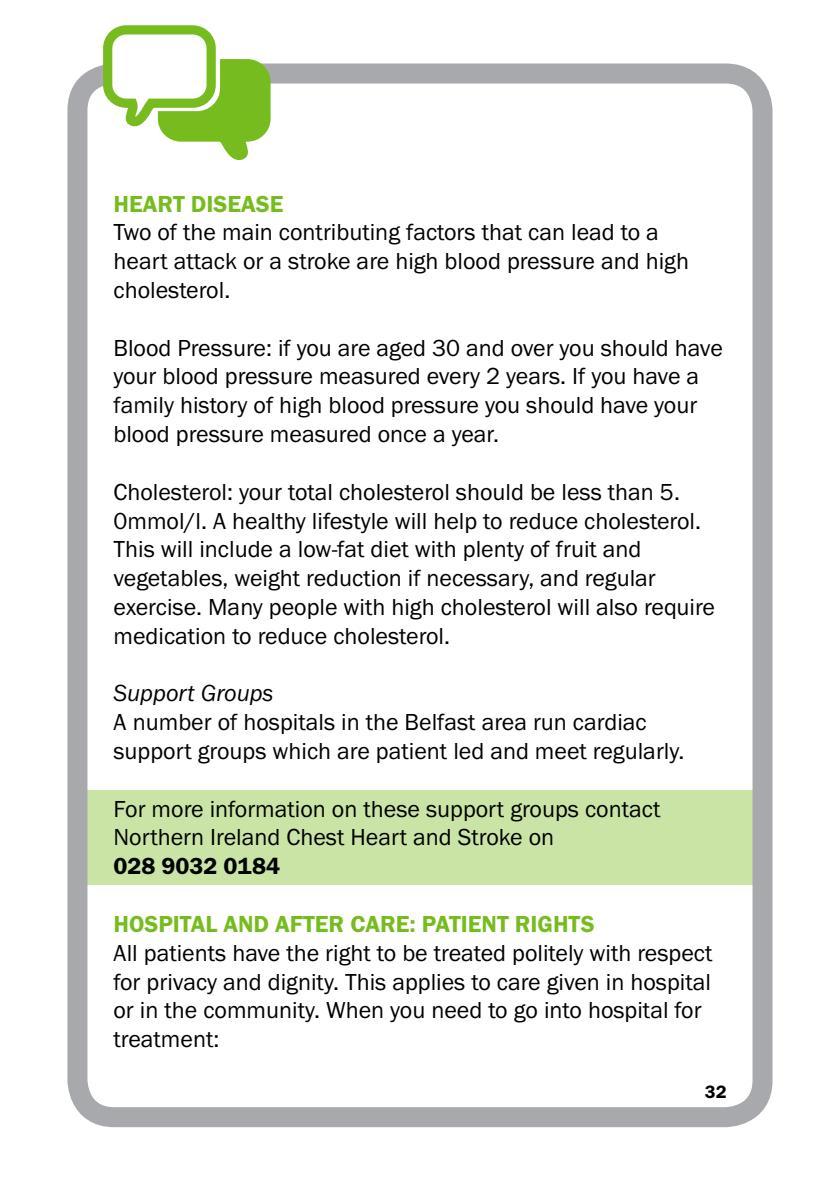
<style>
.page{position:relative;width:840px;height:1191px;background:#fff}
.page>*{position:absolute;margin:0;border:0;box-sizing:border-box;transform-origin:0 0}
.t1{font:24px/28.8px "Franklin Got ITC";color:#000}
.t2{font:600 24px "Franklin Got ITC";color:#77bc1f}
.t3{font:italic 24px "Franklin Got ITC";color:#000}
.t4{font:600 24px "Franklin Got ITC";color:#000}
.t5{font:600 18px "Franklin Gothic";color:#000}
</style>
<div class="page">
<div style="left:77px;top:789px;width:686px;height:95px;background:#c9e4a5"></div>
<div style="left:67px;top:63px;width:705px;height:1064px;border:20px solid #a7a9ac;border-radius:37px"></div>
<svg style="left:102px;top:25px;width:169px;height:135px"></svg>
<p class="t2" style="left:113px;top:190px;width:31px">HEART</p>
<p class="t2" style="left:191px;top:190px;width:30px">DISEASE</p>
<p class="t1" style="left:113px;top:217px;width:576px">Two of the main contributing factors that can lead to a heart attack or a stroke are high blood pressure and high cholesterol.</p>
<p class="t1" style="left:113px;top:333px;width:610px">Blood Pressure: if you are aged 30 and over you should have your blood pressure measured every 2 years. If you have a family history of high blood pressure you should have your blood pressure measured once a year.</p>
<p class="t1" style="left:113px;top:477px;width:602px">Cholesterol: your total cholesterol should be less than 5.<br>0mmol/l. A healthy lifestyle will help to reduce cholesterol.<br>This will include a low-fat diet with plenty of fruit and vegetables, weight reduction if necessary, and regular exercise. Many people with high cholesterol will also require medication to reduce cholesterol.</p>
<p class="t3" style="left:113px;top:679px;width:162px">Support Groups</p>
<p class="t1" style="left:113px;top:707px;width:572px">A number of hospitals in the Belfast area run cardiac support groups which are patient led and meet regularly.</p>
<p class="t1" style="left:113px;top:793px;width:548px">For more information on these support groups contact<br>Northern Ireland Chest Heart and Stroke on</p>
<p class="t4" style="left:113px;top:852px;width:168px">028 9032 0184</p>
<p class="t2" style="left:113px;top:910px;width:30px">HOSPITAL</p>
<p class="t2" style="left:223px;top:910px;width:16px">AND</p>
<p class="t2" style="left:275px;top:910px;width:29px">AFTER</p>
<p class="t2" style="left:350px;top:910px;width:99px">CARE : PATIENT</p>
<p class="t2" style="left:514px;top:910px;width:30px">RIGHTS</p>
<p class="t1" style="left:113px;top:937px;width:600px">All patients have the right to be treated politely with respect for privacy and dignity. This applies to care given in hospital or in the community. When you need to go into hospital for treatment:</p>
<p class="t5" style="left:704px;top:1081px;width:23px">32</p>
</div>
